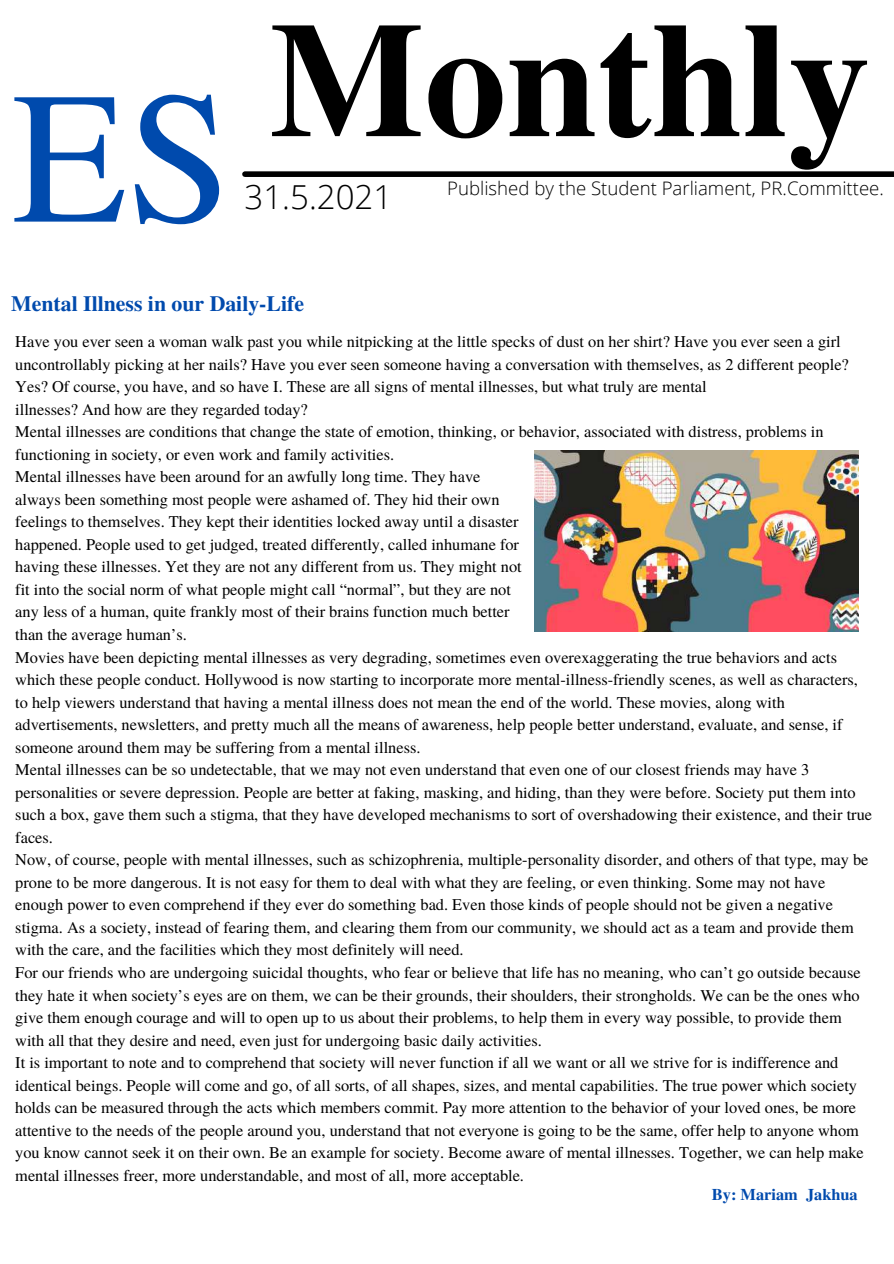
<style>
.page{position:relative;width:894px;height:1264px;background:#fff}
.page>*{position:absolute;margin:0;border:0;box-sizing:border-box;transform-origin:0 0}
.t1{font:187.65px "Te X Gyre Termes";color:#004aad}
.t2{font:700 163.65px "Te X Gyre Termes";color:#000}
.t3{font:300 33px "Open Sans";color:#000}
.t4{font:700 21.75px "Te X Gyre Termes";color:#004aad}
.t5{font:300 18.6px "Open Sans";color:#000}
.t6{font:16.35px/22.5px "Te X Gyre Termes";color:#000}
.t7{font:700 16.35px "Te X Gyre Termes";color:#004aad}
</style>
<div class="page">
<div style="left:245px;top:171px;width:648px;height:6px;background:#000"></div>
<img style="left:534px;top:450px;width:324px;height:182px">
<h1 class="t1" style="left:12px;top:24px;width:220px">ES</h1>
<h2 class="t2" style="left:270px;top:-47px;width:602px">Monthly</h2>
<h3 class="t3" style="left:244px;top:173px;width:149px">31.5.2021</h3>
<p class="t5" style="left:447px;top:175px;width:438px">Published by the Student Parliament, PR.Committee.</p>
<h3 class="t4" style="left:11px;top:286px;width:294px">Mental Illness in our Daily-Life</h3>
<p class="t6" style="left:15px;top:329px;width:858px">Have you ever seen a woman walk past you while nitpicking at the little specks of dust on her shirt? Have you ever seen a girl uncontrollably picking at her nails? Have you ever seen someone having a conversation with themselves, as 2 different people?<br>Yes? Of course, you have, and so have I. These are all signs of mental illnesses, but what truly are mental<br>illnesses? And how are they regarded today?<br>Mental illnesses are conditions that change the state of emotion, thinking, or behavior, associated with distress, problems in functioning in society, or even work and family activities.<br>Mental illnesses have been around for an awfully long time. They have<br>always been something most people were ashamed of. They hid their own<br>feelings to themselves. They kept their identities locked away until a disaster<br>happened. People used to get judged, treated differently, called inhumane for<br>having these illnesses. Yet they are not any different from us. They might not<br>fit into the social norm of what people might call “normal”, but they are not<br>any less of a human, quite frankly most of their brains function much better<br>than the average human’s.<br>Movies have been depicting mental illnesses as very degrading, sometimes even overexaggerating the true behaviors and acts which these people conduct. Hollywood is now starting to incorporate more mental-illness-friendly scenes, as well as characters, to help viewers understand that having a mental illness does not mean the end of the world. These movies, along with advertisements, newsletters, and pretty much all the means of awareness, help people better understand, evaluate, and sense, if someone around them may be suffering from a mental illness.<br>Mental illnesses can be so undetectable, that we may not even understand that even one of our closest friends may have 3 personalities or severe depression. People are better at faking, masking, and hiding, than they were before. Society put them into such a box, gave them such a stigma, that they have developed mechanisms to sort of overshadowing their existence, and their true faces.<br>Now, of course, people with mental illnesses, such as schizophrenia, multiple-personality disorder, and others of that type, may be prone to be more dangerous. It is not easy for them to deal with what they are feeling, or even thinking. Some may not have enough power to even comprehend if they ever do something bad. Even those kinds of people should not be given a negative stigma. As a society, instead of fearing them, and clearing them from our community, we should act as a team and provide them with the care, and the facilities which they most definitely will need.<br>For our friends who are undergoing suicidal thoughts, who fear or believe that life has no meaning, who can’t go outside because they hate it when society’s eyes are on them, we can be their grounds, their shoulders, their strongholds. We can be the ones who give them enough courage and will to open up to us about their problems, to help them in every way possible, to provide them with all that they desire and need, even just for undergoing basic daily activities.<br>It is important to note and to comprehend that society will never function if all we want or all we strive for is indifference and identical beings. People will come and go, of all sorts, of all shapes, sizes, and mental capabilities. The true power which society holds can be measured through the acts which members commit. Pay more attention to the behavior of your loved ones, be more attentive to the needs of the people around you, understand that not everyone is going to be the same, offer help to anyone whom you know cannot seek it on their own. Be an example for society. Become aware of mental illnesses. Together, we can help make mental illnesses freer, more understandable, and most of all, more acceptable.</p>
<p class="t7" style="left:711px;top:1181px;width:147px">By: Mariam Jakhua</p>
</div>
